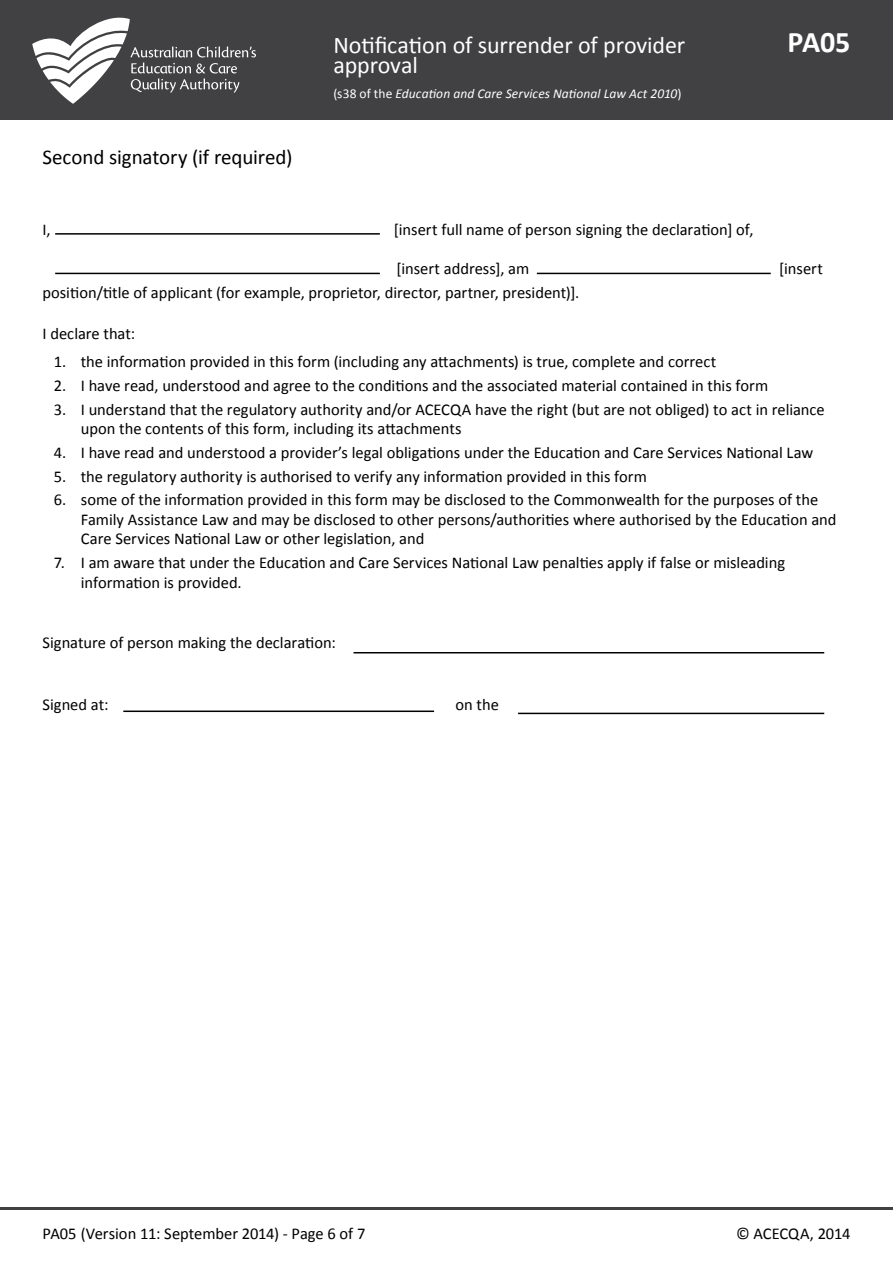
<style>
.page{position:relative;width:893px;height:1263px;background:#fff}
.page>*{position:absolute;margin:0;border:0;box-sizing:border-box;transform-origin:0 0}
.t1{font:700 30px "Calibri";color:#fff}
.t2{font:24px/19.5px "Calibri";letter-spacing:-.005em;color:#fff}
.t3{font:21px "Calibri";letter-spacing:-.005em;color:#000}
.t4{font:16.5px/19.5px "Calibri";color:#000}
.t5{font:italic 13.5px "Calibri";letter-spacing:.005em;color:#fff}
.s1{font-style:normal}
</style>
<div class="page">
<hr style="left:0;top:1207px;width:893px;height:2px;background:#414042">
<div style="left:0;top:0;width:893px;height:119px;background:#414042"></div>
<svg style="left:32px;top:17px;width:224px;height:87px"></svg>
<hr style="left:55px;top:233px;width:325px;height:2px;background:#000">
<hr style="left:55px;top:273px;width:325px;height:1px;background:#000">
<hr style="left:354px;top:652px;width:470px;height:1px;background:#000">
<hr style="left:123px;top:710px;width:311px;height:2px;background:#000">
<hr style="left:518px;top:713px;width:306px;height:1px;background:#000">
<hr style="left:537px;top:273px;width:234px;height:1px;background:#000">
<p class="t3" style="left:43px;top:143px;width:251px">Second signatory (if required)</p>
<h2 class="t2" style="left:333px;top:36px;width:353px">Notification of surrender of provider approval</h2>
<p class="t5" style="left:333px;top:84px;width:350px"><span class="s1">(s38 of the</span> Education and Care Services National Law Act 2010<span class="s1">)</span></p>
<h1 class="t1" style="left:787px;top:23px;width:65px">PA05</h1>
<p class="t4" style="left:43px;top:220px;width:10px">I,</p>
<p class="t4" style="left:394px;top:220px;width:361px">[insert full name of person signing the declaration] of,</p>
<p class="t4" style="left:396px;top:259px;width:134px">[insert address], am</p>
<p class="t4" style="left:779px;top:259px;width:45px">[insert</p>
<p class="t4" style="left:43px;top:283px;width:538px">position/title of applicant (for example, proprietor, director, partner, president)].</p>
<p class="t4" style="left:43px;top:324px;width:94px">I declare that:</p>
<p class="t4" style="left:54px;top:352px;width:664px">1. the information provided in this form (including any attachments) is true, complete and correct</p>
<p class="t4" style="left:54px;top:376px;width:716px">2. I have read, understood and agree to the conditions and the associated material contained in this form</p>
<p class="t4" style="left:81px;top:399px;width:745px;text-indent:-27px">3. I understand that the regulatory authority and/or ACECQA have the right (but are not obliged) to act in reliance upon the contents of this form, including its attachments</p>
<p class="t4" style="left:54px;top:443px;width:761px">4. I have read and understood a provider’s legal obligations under the Education and Care Services National Law</p>
<p class="t4" style="left:54px;top:466px;width:595px">5. the regulatory authority is authorised to verify any information provided in this form</p>
<p class="t4" style="left:81px;top:490px;width:757px;text-indent:-27px">6. some of the information provided in this form may be disclosed to the Commonwealth for the purposes of the<br>Family Assistance Law and may be disclosed to other persons/authorities where authorised by the Education and<br>Care Services National Law or other legislation, and</p>
<p class="t4" style="left:81px;top:553px;width:706px;text-indent:-27px">7. I am aware that under the Education and Care Services National Law penalties apply if false or misleading information is provided.</p>
<p class="t4" style="left:43px;top:633px;width:295px">Signature of person making the declaration:</p>
<p class="t4" style="left:43px;top:695px;width:67px">Signed at:</p>
<p class="t4" style="left:455px;top:695px;width:45px">on the</p>
<p class="t4" style="left:43px;top:1224px;width:324px">PA05 (Version 11: September 2014) - Page 6 of 7</p>
<p class="t4" style="left:736px;top:1224px;width:116px">© ACECQA, 2014</p>
</div>
